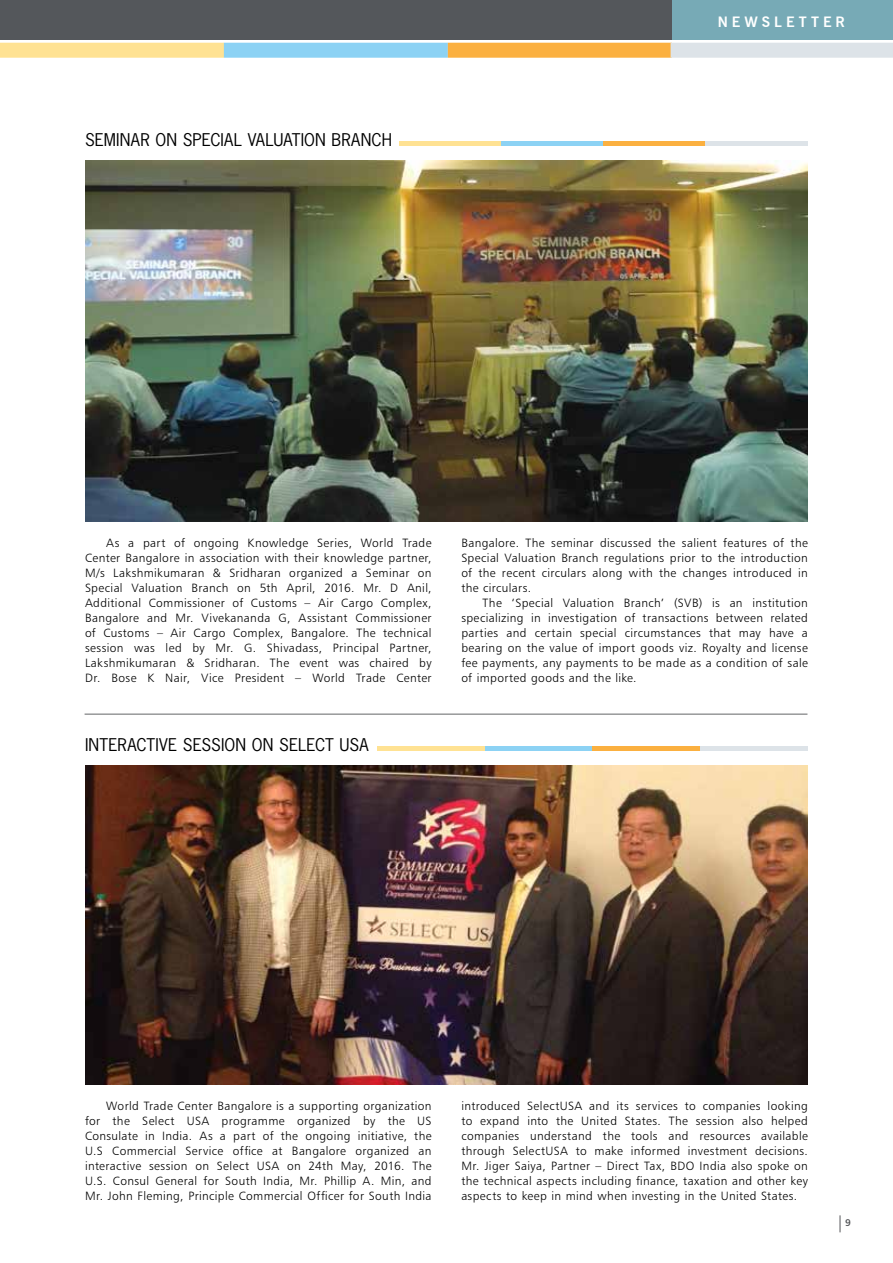
<style>
.page{position:relative;width:893px;height:1263px;background:#fff}
.page>*{position:absolute;margin:0;border:0;box-sizing:border-box;transform-origin:0 0}
.t1{font:16.5px "News Gothic Std";letter-spacing:.005em;color:#000}
.t2{font:700 14.25px "News Gothic BT";letter-spacing:.28em;color:#fff}
.t3{font:12px/15px "Humanist 777 BT Light B";letter-spacing:.03em;color:#000;text-align:justify}
.t4{font:9.75px "Humanist 777 BT Bold B";color:#55575a}
</style>
<div class="page">
<div style="left:0;top:0;width:893px;height:40px;background:#54575b"></div>
<div style="left:672px;top:0;width:221px;height:40px;background:#77aab6"></div>
<div style="left:0;top:43px;width:224px;height:15px;background:#ffe293"></div>
<div style="left:224px;top:43px;width:224px;height:15px;background:#8cd2f4"></div>
<div style="left:448px;top:43px;width:224px;height:15px;background:#fbb040"></div>
<div style="left:671px;top:43px;width:222px;height:15px;background:#dde3e8"></div>
<svg style="left:840px;top:1215px;width:1px;height:17px"></svg>
<img style="left:85px;top:766px;width:723px;height:318px">
<div style="left:377px;top:746px;width:108px;height:5px;background:#ffe293"></div>
<div style="left:485px;top:746px;width:107px;height:5px;background:#8cd2f4"></div>
<div style="left:592px;top:746px;width:108px;height:5px;background:#fbb040"></div>
<div style="left:700px;top:746px;width:108px;height:5px;background:#dde3e8"></div>
<img style="left:85px;top:160px;width:723px;height:361px">
<hr style="left:400px;top:141px;width:102px;height:4px;background:#ffe293">
<hr style="left:502px;top:141px;width:102px;height:4px;background:#8cd2f4">
<hr style="left:604px;top:141px;width:102px;height:4px;background:#fbb040">
<hr style="left:706px;top:141px;width:102px;height:4px;background:#dde3e8">
<hr style="left:85px;top:714px;width:722px;height:1px;background:#636466">
<h1 class="t1" style="left:85px;top:129px;width:308px">SEMINAR ON SPECIAL VALUATION BRANCH</h1>
<p class="t2" style="left:718px;top:13px;width:129px">NEWSLETTER</p>
<p class="t3" style="left:85px;top:535px;width:348px;text-indent:21px">As a part of ongoing Knowledge Series, World Trade Center Bangalore in association with their knowledge partner, M/s Lakshmikumaran &amp; Sridharan organized a Seminar on Special Valuation Branch on 5th April, 2016. Mr. D Anil, Additional Commissioner of Customs – Air Cargo Complex, Bangalore and Mr. Vivekananda G, Assistant Commissioner of Customs – Air Cargo Complex, Bangalore. The technical session was led by Mr. G. Shivadass, Principal Partner, Lakshmikumaran &amp; Sridharan. The event was chaired by Dr. Bose K Nair, Vice President – World Trade Center</p>
<p class="t3" style="left:461px;top:535px;width:348px">Bangalore. The seminar discussed the salient features of the Special Valuation Branch regulations prior to the introduction of the recent circulars along with the changes introduced in the circulars.</p>
<p class="t3" style="left:461px;top:595px;width:348px;text-indent:21px">The ‘Special Valuation Branch’ (SVB) is an institution specializing in investigation of transactions between related parties and certain special circumstances that may have a bearing on the value of import goods viz. Royalty and license fee payments, any payments to be made as a condition of sale of imported goods and the like.</p>
<h1 class="t1" style="left:85px;top:734px;width:285px">INTERACTIVE SESSION ON SELECT USA</h1>
<p class="t3" style="left:85px;top:1098px;width:348px;text-indent:21px">World Trade Center Bangalore is a supporting organization for the Select USA programme organized by the US Consulate in India. As a part of the ongoing initiative, the U.S Commercial Service office at Bangalore organized an interactive session on Select USA on 24th May, 2016. The U.S. Consul General for South India, Mr. Phillip A. Min, and Mr. John Fleming, Principle Commercial Officer for South India</p>
<p class="t3" style="left:461px;top:1098px;width:348px">introduced SelectUSA and its services to companies looking to expand into the United States. The session also helped companies understand the tools and resources available through SelectUSA to make informed investment decisions.<br>Mr. Jiger Saiya, Partner – Direct Tax, BDO India also spoke on the technical aspects including finance, taxation and other key aspects to keep in mind when investing in the United States.</p>
<p class="t4" style="left:845px;top:1217px;width:7px">9</p>
</div>
